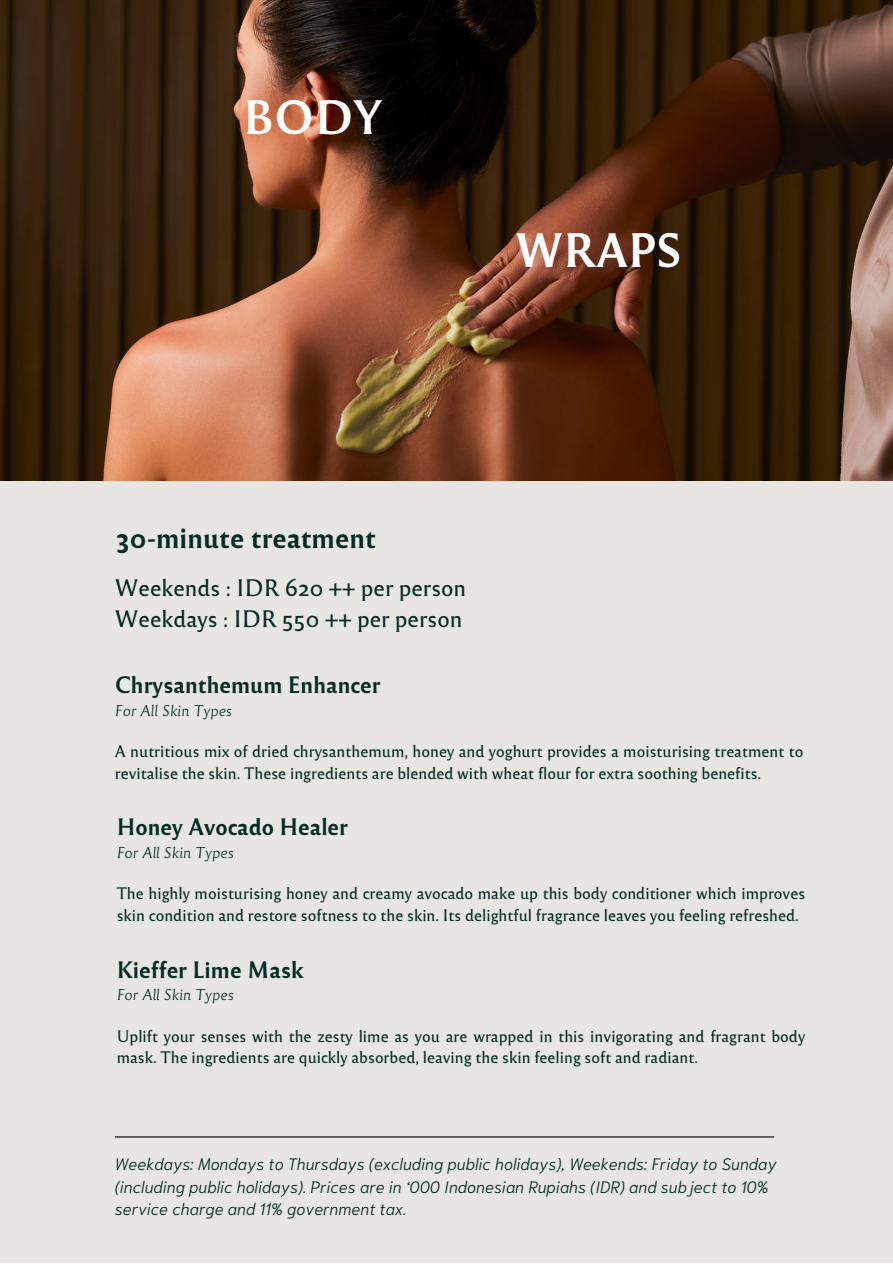
<style>
.page{position:relative;width:893px;height:1264px;background:#fff}
.page>*{position:absolute;margin:0;border:0;box-sizing:border-box;transform-origin:0 0}
.t1{font:45px "Reforma 1969 Negra";color:#fff}
.t2{font:27.15px "Reforma 1969 Negra";color:#082b26}
.t3{font:22.2px/30.5px "Reforma 1969 Gris";color:#082b26}
.t4{font:22.05px "Reforma 1969 Negra";color:#082b26}
.t5{font:italic 300 16.5px/22.5px "Niramit";color:#082b26}
.t6{font:15.45px/21.3px "Reforma 1969 Gris";color:#082b26}
.t7{font:14.55px "Reforma 1969 Blanca Italica";color:#082b26}
</style>
<div class="page">
<div style="left:0;top:0;width:892px;height:1262px;background:#e7e6e2"></div>
<img style="left:0;top:0;width:892px;height:480px">
<hr style="left:115px;top:1136px;width:658px;height:1px;background:#000">
<p class="t1" style="left:243px;top:85px;width:140px">BODY</p>
<p class="t1" style="left:515px;top:218px;width:168px">WRAPS</p>
<p class="t2" style="left:117px;top:519px;width:261px">30-minute treatment</p>
<p class="t3" style="left:115px;top:571px;width:353px">Weekends : IDR 620 ++ per person<br>Weekdays : IDR 550 ++ per person</p>
<p class="t4" style="left:115px;top:669px;width:267px">Chrysanthemum Enhancer</p>
<p class="t7" style="left:115px;top:699px;width:119px">For All Skin Types</p>
<p class="t6" style="left:115px;top:740px;width:690px">A nutritious mix of dried chrysanthemum, honey and yoghurt provides a moisturising treatment to revitalise the skin. These ingredients are blended with wheat flour for extra soothing benefits.</p>
<p class="t4" style="left:117px;top:811px;width:233px">Honey Avocado Healer</p>
<p class="t7" style="left:117px;top:842px;width:119px">For All Skin Types</p>
<p class="t6" style="left:117px;top:882px;width:690px">The highly moisturising honey and creamy avocado make up this body conditioner which improves skin condition and restore softness to the skin. Its delightful fragrance leaves you feeling refreshed.</p>
<p class="t4" style="left:117px;top:953px;width:188px">Kieffer Lime Mask</p>
<p class="t7" style="left:117px;top:984px;width:119px">For All Skin Types</p>
<p class="t6" style="left:117px;top:1024px;width:690px">Uplift your senses with the zesty lime as you are wrapped in this invigorating and fragrant body mask. The ingredients are quickly absorbed, leaving the skin feeling soft and radiant.</p>
<p class="t5" style="left:115px;top:1151px;width:663px">Weekdays: Mondays to Thursdays (excluding public holidays), Weekends: Friday to Sunday (including public holidays). Prices are in ‘000 Indonesian Rupiahs (IDR) and subject to 10% service charge and 11% government tax.</p>
</div>
